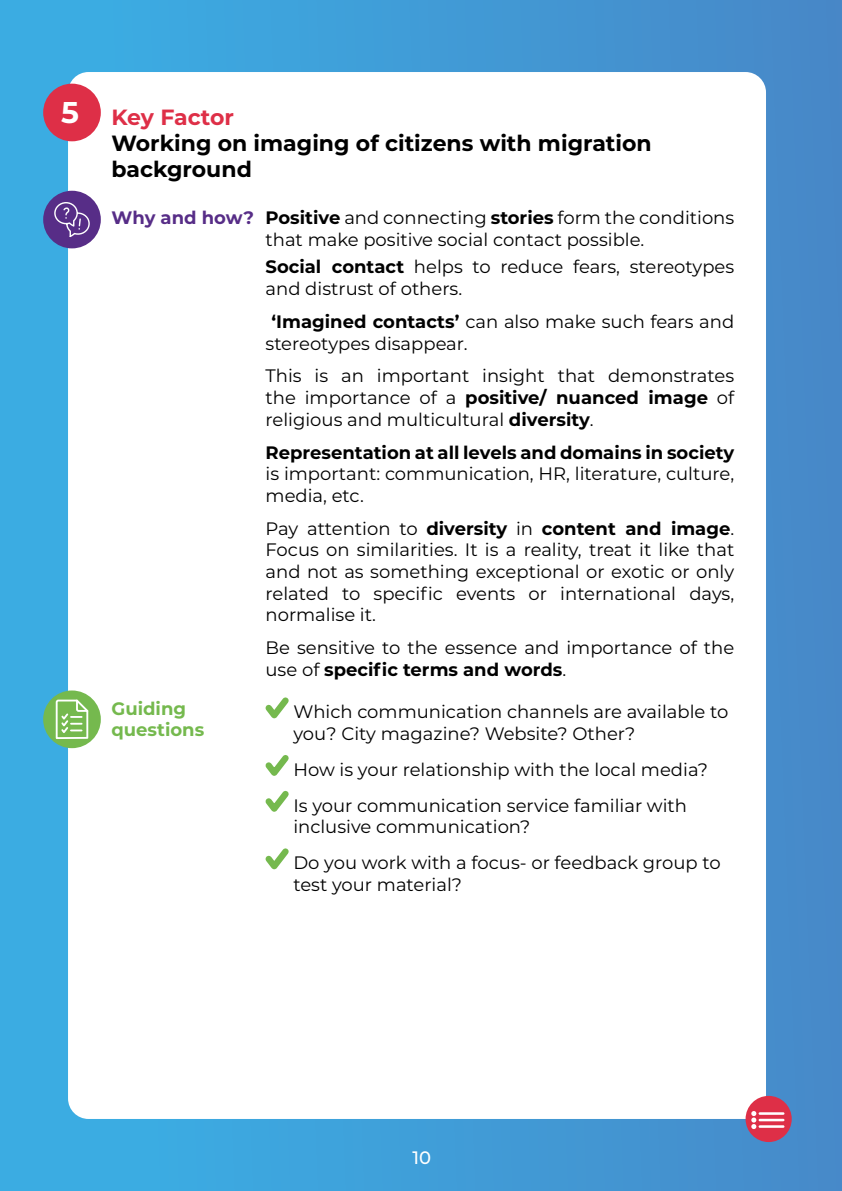
<style>
.page{position:relative;width:842px;height:1191px;background:#fff}
.page>*{position:absolute;margin:0;border:0;box-sizing:border-box;transform-origin:0 0}
.t1{font:700 30px "Montserrat";color:#fff}
.t2{font:700 22px/26.4px "Montserrat";color:#000}
.t3{font:700 22px "Montserrat";letter-spacing:-.01em;color:#de2f47}
.t4{font:18px/21.6px "Montserrat";color:#000}
.t5{font:700 18px "Montserrat";color:#000}
.t6{font:700 18px/21.6px "Montserrat";color:#75b94e}
.t7{font:500 18px "Montserrat";color:#fff}
.s1{font-weight:700;color:#572d87}
.s2{font-weight:700}
</style>
<div class="page">
<div style="left:0;top:0;width:842px;height:1191px;background:linear-gradient(to right,#3ab0e6,#4789c9)"></div>
<div style="left:68px;top:72px;width:698px;height:1047px;background:#fff;border-radius:20px"></div>
<svg style="left:265px;top:697px;width:24px;height:22px"></svg>
<svg style="left:265px;top:755px;width:24px;height:57px"></svg>
<svg style="left:265px;top:848px;width:24px;height:22px"></svg>
<div style="left:43px;top:191px;width:58px;height:57px;background:#572d87;border-radius:50%"></div>
<svg style="left:54px;top:202px;width:36px;height:35px"></svg>
<div style="left:43px;top:690px;width:58px;height:58px;background:#75b94e;border-radius:50%"></div>
<svg style="left:55px;top:696px;width:35px;height:43px"></svg>
<div style="left:43px;top:84px;width:58px;height:57px;background:#de2f47;border-radius:50%"></div>
<div style="left:745px;top:1095px;width:47px;height:47px;background:#de2f47;border-radius:50%"></div>
<hr style="left:760px;top:1112px;width:23px;height:2px;background:#fff">
<hr style="left:760px;top:1118px;width:23px;height:3px;background:#fff">
<hr style="left:760px;top:1125px;width:23px;height:2px;background:#fff">
<svg style="left:751px;top:1111px;width:5px;height:18px"></svg>
<h1 class="t1" style="left:61px;top:91px;width:19px">5</h1>
<p class="t3" style="left:111px;top:101px;width:124px">Key Factor</p>
<p class="t2" style="left:111px;top:129px;width:542px">Working on imaging of citizens with migration background</p>
<p class="t4" style="left:266px;top:207px;width:470px;text-indent:-154px"><span class="s1">Why and how?</span> <span class="s2">Positive</span> and connecting <span class="s2">stories</span> form the conditions that make positive social contact possible.</p>
<p class="t4" style="left:266px;top:255px;width:470px"><span class="s2">Social contact</span> helps to reduce fears, stereotypes and distrust of others.</p>
<p class="t4" style="left:266px;top:310px;width:470px;text-indent:6px"><span class="s2">‘Imagined contacts’</span> can also make such fears and stereotypes disappear.</p>
<p class="t4" style="left:266px;top:365px;width:470px;text-align:justify">This is an important insight that demonstrates the importance of a <span class="s2">positive/ nuanced image</span> of religious and multicultural <span class="s2">diversity</span>.</p>
<p class="t5" style="left:266px;top:439px;width:470px">Representation at all levels and domains in society</p>
<p class="t4" style="left:266px;top:462px;width:470px">is important: communication, HR, literature, culture, media, etc.</p>
<p class="t4" style="left:266px;top:517px;width:470px;text-align:justify">Pay attention to <span class="s2">diversity</span> in <span class="s2">content and image</span>.<br>Focus on similarities. It is a reality, treat it like that and not as something exceptional or exotic or only related to specific events or international days, normalise it.</p>
<p class="t4" style="left:266px;top:636px;width:470px">Be sensitive to the essence and importance of the use of <span class="s2">specific terms and words</span>.</p>
<p class="t6" style="left:111px;top:697px;width:94px">Guiding questions</p>
<p class="t4" style="left:293px;top:700px;width:436px">Which communication channels are available to you? City magazine? Website? Other?</p>
<p class="t4" style="left:293px;top:751px;width:416px;line-height:36px">How is your relationship with the local media?<br>Is your communication service familiar with</p>
<p class="t4" style="left:293px;top:808px;width:429px;line-height:36px">inclusive communication?<br>Do you work with a focus- or feedback group to</p>
<p class="t4" style="left:293px;top:873px;width:170px">test your material?</p>
<p class="t7" style="left:412px;top:1144px;width:20px">10</p>
</div>
